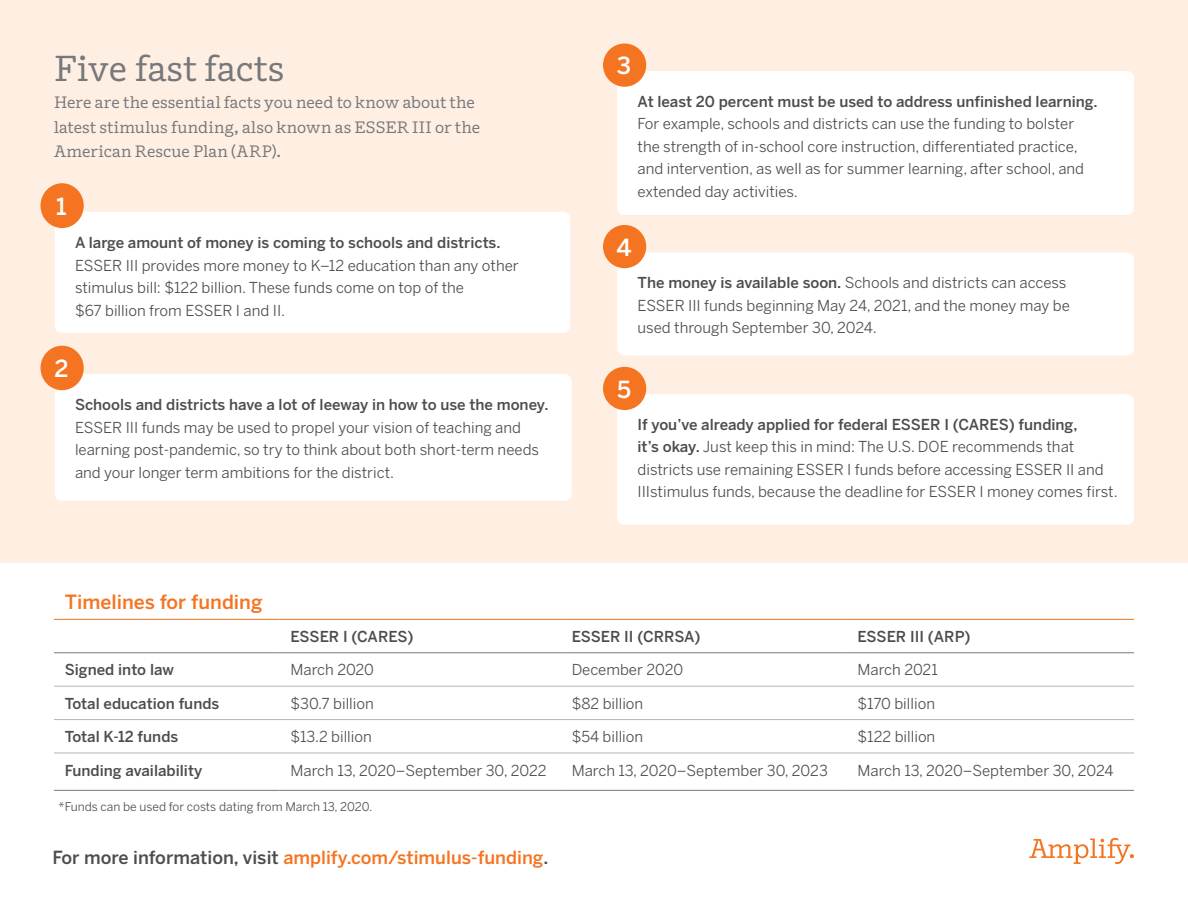
<style>
.page{position:relative;width:1188px;height:918px;background:#fff}
.page>*{position:absolute;margin:0;border:0;box-sizing:border-box;transform-origin:0 0}
.t1{font:36px "Amplify";color:#77787b}
.t2{font:500 23.4px "Benton Sans";color:#fff}
.t3{font:500 19.5px "Benton Sans";color:#f47421}
.t4{font:500 18px "Benton Sans";color:#f47421}
.t5{font:16.5px/24px "Amplify";letter-spacing:.005em;color:#77787b}
.t6{font:15px/22.5px "Benton Sans";color:#4d4d4f}
.t7{font:500 15px "Benton Sans";color:#4d4d4f}
.t8{font:12px "Benton Sans";color:#4d4d4f}
.s1{font-weight:500}
.s2{color:#4d4d4f}
</style>
<div class="page">
<div style="left:0;top:0;width:1188px;height:563px;background:#ffefe3"></div>
<div style="left:55px;top:212px;width:515px;height:121px;background:#fff;border-radius:7px"></div>
<div style="left:40px;top:183px;width:44px;height:45px;background:#f47421;border-radius:50%"></div>
<div style="left:55px;top:374px;width:516px;height:127px;background:#fff;border-radius:7px"></div>
<div style="left:40px;top:346px;width:44px;height:44px;background:#f47421;border-radius:50%"></div>
<div style="left:617px;top:71px;width:517px;height:144px;background:#fff;border-radius:7px"></div>
<div style="left:603px;top:44px;width:43px;height:43px;background:#f47421;border-radius:50%"></div>
<div style="left:617px;top:252px;width:517px;height:103px;background:#fff;border-radius:7px"></div>
<div style="left:603px;top:225px;width:43px;height:43px;background:#f47421;border-radius:50%"></div>
<div style="left:617px;top:394px;width:517px;height:131px;background:#fff;border-radius:7px"></div>
<div style="left:603px;top:367px;width:43px;height:43px;background:#f47421;border-radius:50%"></div>
<hr style="left:54px;top:652px;width:226px;height:1px;background:#77787b">
<hr style="left:280px;top:652px;width:281px;height:1px;background:#77787b">
<hr style="left:561px;top:652px;width:286px;height:1px;background:#77787b">
<hr style="left:847px;top:652px;width:287px;height:1px;background:#77787b">
<hr style="left:54px;top:686px;width:226px;height:1px;background:#b1b4b6">
<hr style="left:280px;top:686px;width:281px;height:1px;background:#b1b4b6">
<hr style="left:561px;top:686px;width:286px;height:1px;background:#b1b4b6">
<hr style="left:847px;top:686px;width:287px;height:1px;background:#b1b4b6">
<hr style="left:54px;top:719px;width:226px;height:1px;background:#b1b4b6">
<hr style="left:280px;top:719px;width:281px;height:1px;background:#b1b4b6">
<hr style="left:561px;top:719px;width:286px;height:1px;background:#b1b4b6">
<hr style="left:847px;top:719px;width:287px;height:1px;background:#b1b4b6">
<hr style="left:54px;top:753px;width:226px;height:1px;background:#b1b4b6">
<hr style="left:280px;top:753px;width:281px;height:1px;background:#b1b4b6">
<hr style="left:561px;top:753px;width:286px;height:1px;background:#b1b4b6">
<hr style="left:847px;top:753px;width:287px;height:1px;background:#b1b4b6">
<hr style="left:54px;top:619px;width:226px;height:1px;background:#f47421">
<hr style="left:280px;top:619px;width:281px;height:1px;background:#f47421">
<hr style="left:561px;top:619px;width:286px;height:1px;background:#f47421">
<hr style="left:847px;top:619px;width:287px;height:1px;background:#f47421">
<hr style="left:54px;top:790px;width:226px;height:1px;background:#77787b">
<hr style="left:280px;top:790px;width:281px;height:1px;background:#77787b">
<hr style="left:561px;top:790px;width:286px;height:1px;background:#77787b">
<hr style="left:847px;top:790px;width:287px;height:1px;background:#77787b">
<svg style="left:1029px;top:838px;width:105px;height:26px"></svg>
<h1 class="t1" style="left:54px;top:47px;width:232px">Five fast facts</h1>
<p class="t5" style="left:54px;top:91px;width:428px">Here are the essential facts you need to know about the latest stimulus funding, also known as ESSER III or the<br>American Rescue Plan (ARP).</p>
<h2 class="t2" style="left:56px;top:192px;width:12px">1</h2>
<p class="t7" style="left:75px;top:234px;width:427px">A large amount of money is coming to schools and districts.</p>
<p class="t6" style="left:75px;top:254px;width:445px">ESSER III provides more money to K–12 education than any other stimulus bill: $122 billion. These funds come on top of the<br>$67 billion from ESSER I and II.</p>
<h2 class="t2" style="left:54px;top:354px;width:16px">2</h2>
<p class="t7" style="left:75px;top:396px;width:475px">Schools and districts have a lot of leeway in how to use the money.</p>
<p class="t6" style="left:75px;top:416px;width:466px">ESSER III funds may be used to propel your vision of teaching and learning post-pandemic, so try to think about both short-term needs and your longer term ambitions for the district.</p>
<h3 class="t3" style="left:65px;top:589px;width:199px">Timelines for funding</h3>
<h2 class="t2" style="left:617px;top:51px;width:16px">3</h2>
<p class="t7" style="left:638px;top:92px;width:462px">At least 20 percent must be used to address unfinished learning.</p>
<p class="t6" style="left:638px;top:112px;width:448px">For example, schools and districts can use the funding to bolster the strength of in-school core instruction, differentiated practice, and intervention, as well as for summer learning, after school, and extended day activities.</p>
<h2 class="t2" style="left:616px;top:233px;width:17px">4</h2>
<p class="t6" style="left:638px;top:271px;width:434px"><span class="s1">The money is available soon.</span> Schools and districts can access<br>ESSER III funds beginning May 24, 2021, and the money may be used through September 30, 2024.</p>
<h2 class="t2" style="left:617px;top:375px;width:15px">5</h2>
<p class="t6" style="left:638px;top:413px;width:482px"><span class="s1">If you’ve already applied for federal ESSER I (CARES) funding,<br>it’s okay.</span> Just keep this in mind: The U.S. DOE recommends that districts use remaining ESSER I funds before accessing ESSER II and IIIstimulus funds, because the deadline for ESSER I money comes first.</p>
<p class="t7" style="left:291px;top:627px;width:125px">ESSER I (CARES)</p>
<p class="t7" style="left:572px;top:627px;width:130px">ESSER II (CRRSA)</p>
<p class="t7" style="left:858px;top:627px;width:114px">ESSER III (ARP)</p>
<p class="t7" style="left:65px;top:661px;width:111px">Signed into law</p>
<p class="t6" style="left:291px;top:659px;width:85px">March 2020</p>
<p class="t6" style="left:572px;top:659px;width:113px">December 2020</p>
<p class="t6" style="left:858px;top:659px;width:82px">March 2021</p>
<p class="t7" style="left:65px;top:694px;width:156px">Total education funds</p>
<p class="t6" style="left:291px;top:692px;width:85px">$30.7 billion</p>
<p class="t6" style="left:572px;top:692px;width:73px">$82 billion</p>
<p class="t6" style="left:858px;top:692px;width:79px">$170 billion</p>
<p class="t7" style="left:65px;top:728px;width:115px">Total K-12 funds</p>
<p class="t6" style="left:291px;top:726px;width:83px">$13.2 billion</p>
<p class="t6" style="left:572px;top:726px;width:73px">$54 billion</p>
<p class="t6" style="left:858px;top:726px;width:79px">$122 billion</p>
<p class="t7" style="left:65px;top:761px;width:139px">Funding availability</p>
<p class="t6" style="left:291px;top:759px;width:258px">March 13, 2020–September 30, 2022</p>
<p class="t6" style="left:572px;top:759px;width:258px">March 13, 2020–September 30, 2023</p>
<p class="t6" style="left:858px;top:759px;width:258px">March 13, 2020–September 30, 2024</p>
<p class="t8" style="left:59px;top:800px;width:315px">*Funds can be used for costs dating from March 13, 2020.</p>
<p class="t4" style="left:52px;top:846px;width:497px"><span class="s2">For more information, visit</span> amplify.com/stimulus-funding<span class="s2">.</span></p>
</div>
